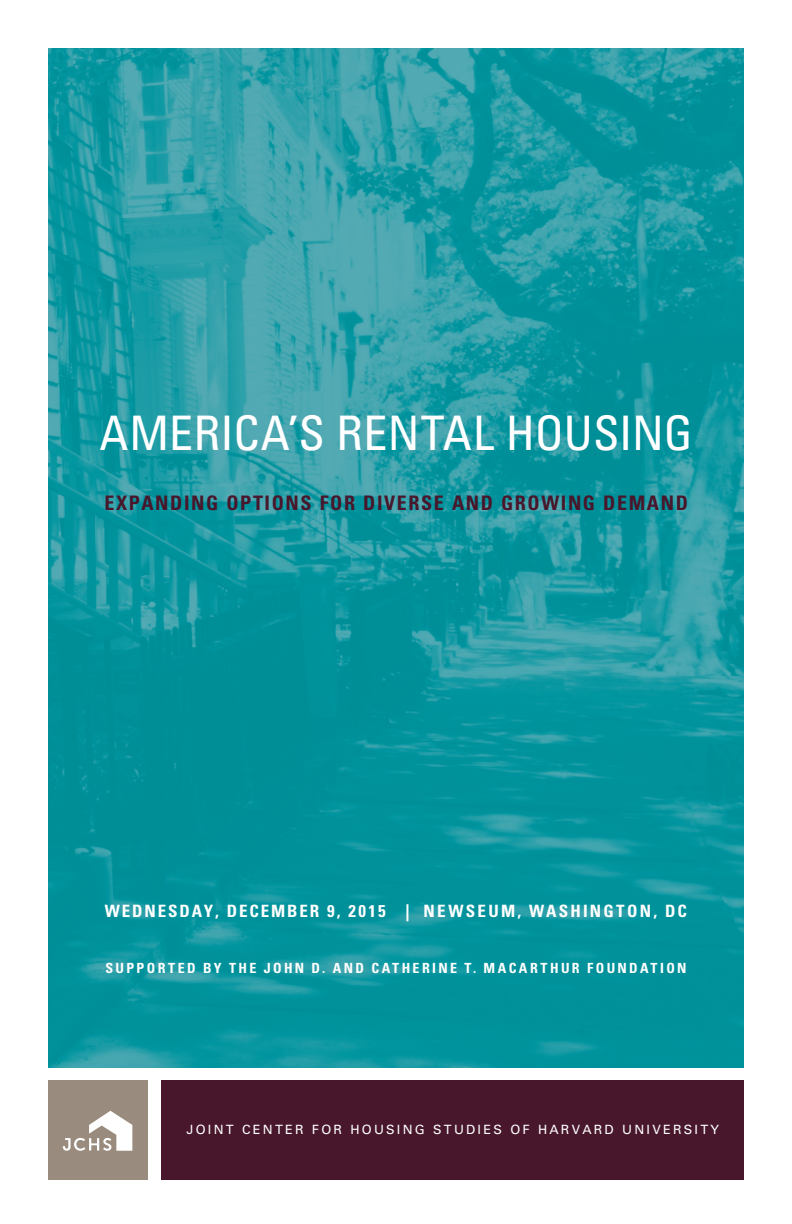
<style>
.page{position:relative;width:792px;height:1224px;background:#fff}
.page>*{position:absolute;margin:0;border:0;box-sizing:border-box;transform-origin:0 0}
.t1{font:condensed 47.6px "Univers LT Std";letter-spacing:.005em;color:#fff}
.t2{font:700 condensed 20px "Univers LT Std";letter-spacing:.08em;color:#48172b}
.t3{font:700 condensed 17px "Univers LT Std";letter-spacing:.12em;color:#fff}
.t4{font:700 condensed 14px "Univers LT Std";letter-spacing:.17em;color:#fff}
.t5{font:12.8px "Univers LT Std";letter-spacing:.175em;color:#fff}
</style>
<div class="page">
<img style="left:48px;top:48px;width:696px;height:1020px">
<div style="left:161px;top:1080px;width:583px;height:99px;background:#48172b"></div>
<div style="left:48px;top:1080px;width:99px;height:99px;background:#998b7d"></div>
<svg style="left:63px;top:1111px;width:69px;height:40px"></svg>
<h1 class="t1" style="left:99px;top:403px;width:595px">AMERICA’S RENTAL HOUSING</h1>
<h2 class="t2" style="left:104px;top:490px;width:585px">EXPANDING OPTIONS FOR DIVERSE AND GROWING DEMAND</h2>
<p class="t3" style="left:105px;top:901px;width:584px">WEDNESDAY, DECEMBER 9, 2015 | NEWSEUM, WASHINGTON, DC</p>
<p class="t4" style="left:105px;top:960px;width:583px">SUPPORTED BY THE JOHN D. AND CATHERINE T. MACARTHUR FOUNDATION</p>
<p class="t5" style="left:186px;top:1122px;width:534px">JOINT CENTER FOR HOUSING STUDIES OF HARVARD UNIVERSITY</p>
</div>
